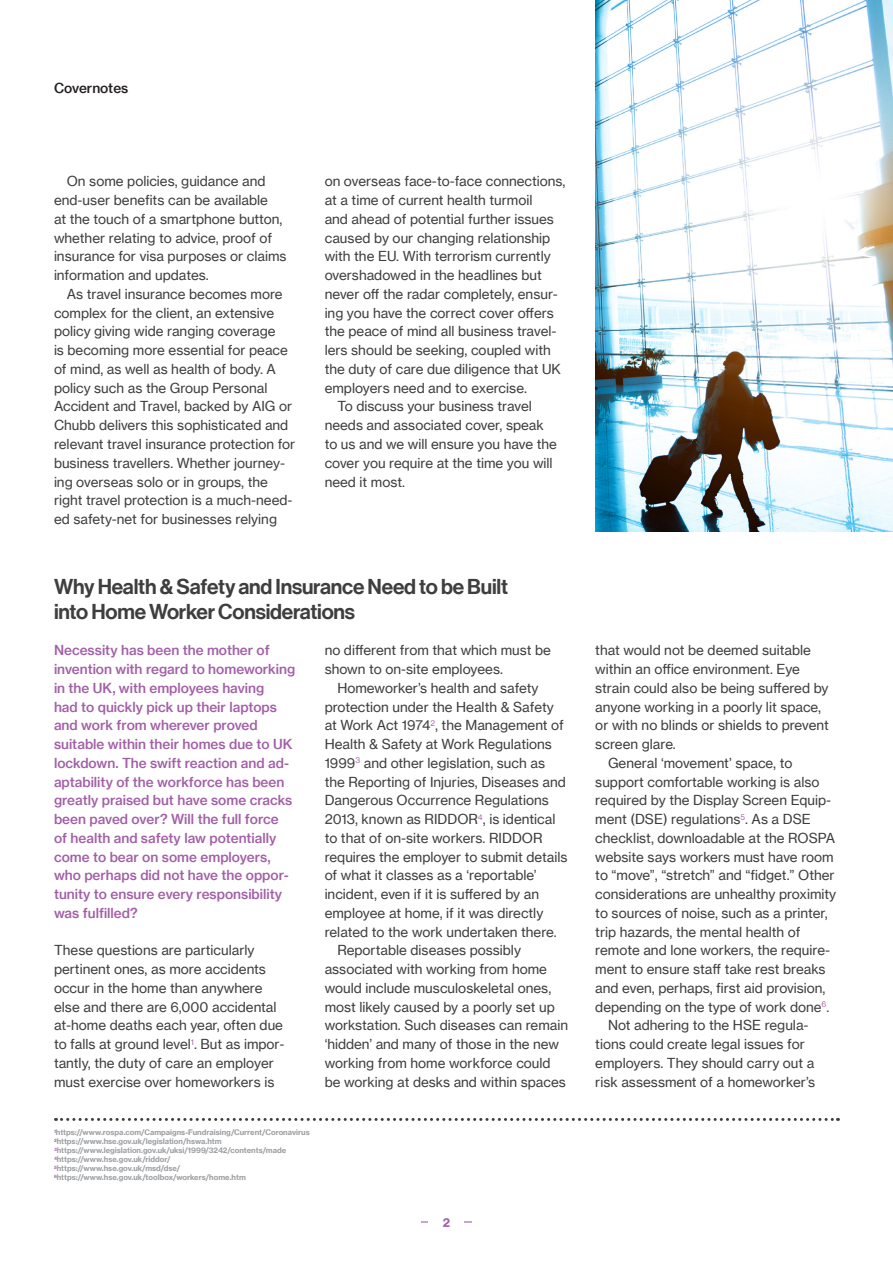
<style>
.page{position:relative;width:893px;height:1263px;background:#fff}
.page>*{position:absolute;margin:0;border:0;box-sizing:border-box;transform-origin:0 0}
.Subtitle{font:21px/25.2px "N Haas Grotesk DS Pro 65 Md";letter-spacing:-.01em;color:#3e3e3f}
.Body{font:13.5px/18.8px "N Haas Grotesk TX Pro 55 Rg";color:#3e3e3f}
.Intro{font:13.5px/18.8px "N Haas Grotesk TX Pro 65 Md";color:#a25fa7}
.t1{font:13.5px "N Haas Grotesk TX Pro 65 Md";color:#231f20}
.t2{font:12px "N Haas Grotesk TX Pro 75 Bd";color:#a25fa7}
.FootNote{font:7.5px "N Haas Grotesk TX Pro 75 Bd";color:#9d9fa2}
</style>
<div class="page">
<hr style="left:421px;top:1221px;width:51px;height:1px;background:#a25fa7">
<div style="left:429px;top:1181px;width:35px;height:82px;background:#fff"></div>
<svg style="left:56px;top:1118px;width:782px;height:3px"></svg>
<img style="left:595px;top:0;width:298px;height:531px">
<p class="t1" style="left:54px;top:79px;width:76px">Covernotes</p>
<p class="Body" style="left:54px;top:172px;width:234px;text-indent:13px">On some policies, guidance and end-user benefits can be available<br>at the touch of a smartphone button, whether relating to advice, proof of insurance for visa purposes or claims information and updates.</p>
<p class="Body" style="left:54px;top:285px;width:243px;text-indent:13px">As travel insurance becomes more complex for the client, an extensive policy giving wide ranging coverage<br>is becoming more essential for peace of mind, as well as health of body. A policy such as the Group Personal Accident and Travel, backed by AIG or Chubb delivers this sophisticated and relevant travel insurance protection for business travellers. Whether journey&shy;ing overseas solo or in groups, the right travel protection is a much-need&shy;ed safety-net for businesses relying</p>
<p class="Body" style="left:325px;top:172px;width:242px">on overseas face-to-face connections, at a time of current health turmoil<br>and ahead of potential further issues caused by our changing relationship with the EU. With terrorism currently overshadowed in the headlines but never off the radar completely, ensur&shy;ing you have the correct cover offers the peace of mind all business travel&shy;lers should be seeking, coupled with the duty of care due diligence that UK employers need and to exercise.</p>
<p class="Body" style="left:325px;top:397px;width:234px;text-indent:13px">To discuss your business travel needs and associated cover, speak to us and we will ensure you have the cover you require at the time you will need it most.</p>
<p class="Subtitle" style="left:54px;top:574px;width:456px">Why Health &amp; Safety and Insurance Need to be Built into Home Worker Considerations</p>
<p class="Intro" style="left:54px;top:641px;width:243px">Necessity has been the mother of invention with regard to homeworking in the UK, with employees having<br>had to quickly pick up their laptops and work from wherever proved suitable within their homes due to UK lockdown. The swift reaction and ad&shy;aptability of the workforce has been greatly praised but have some cracks been paved over? Will the full force of health and safety law potentially come to bear on some employers, who perhaps did not have the oppor&shy;tunity to ensure every responsibility was fulfilled?</p>
<p class="Body" style="left:54px;top:941px;width:232px">These questions are particularly pertinent ones, as more accidents occur in the home than anywhere else and there are 6,000 accidental at-home deaths each year, often due to falls at ground level<sup>1</sup>. But as impor&shy;tantly, the duty of care an employer must exercise over homeworkers is</p>
<p class="Body" style="left:325px;top:641px;width:228px">no different from that which must be shown to on-site employees.</p>
<p class="Body" style="left:325px;top:678px;width:244px;text-indent:13px">Homeworker’s health and safety protection under the Health &amp; Safety at Work Act 1974<sup>2</sup>, the Management of Health &amp; Safety at Work Regulations 1999<sup>3</sup> and other legislation, such as the Reporting of Injuries, Diseases and Dangerous Occurrence Regulations 2013, known as RIDDOR<sup>4</sup>, is identical to that of on-site workers. RIDDOR requires the employer to submit details of what it classes as a ‘reportable’ incident, even if it is suffered by an employee at home, if it was directly related to the work undertaken there.</p>
<p class="Body" style="left:325px;top:941px;width:245px;text-indent:13px">Reportable diseases possibly associated with working from home would include musculoskeletal ones, most likely caused by a poorly set up workstation. Such diseases can remain ‘hidden’ and many of those in the new working from home workforce could be working at desks and within spaces</p>
<p class="FootNote" style="left:54px;top:1128px;width:257px"><sup>1</sup>https://www.rospa.com/Campaigns-Fundraising/Current/Coronavirus</p>
<p class="FootNote" style="left:54px;top:1137px;width:169px"><sup>2</sup>https://www.hse.gov.uk/legislation/hswa.htm</p>
<p class="FootNote" style="left:54px;top:1146px;width:234px"><sup>3</sup>https://www.legislation.gov.uk/uksi/1999/3242/contents/made</p>
<p class="FootNote" style="left:54px;top:1155px;width:118px"><sup>4</sup>https://www.hse.gov.uk/riddor/</p>
<p class="FootNote" style="left:54px;top:1164px;width:128px"><sup>5</sup>https://www.hse.gov.uk/msd/dse/</p>
<p class="FootNote" style="left:54px;top:1173px;width:193px"><sup>6</sup>https://www.hse.gov.uk/toolbox/workers/home.htm</p>
<p class="t2" style="left:443px;top:1215px;width:9px">2</p>
<p class="Body" style="left:595px;top:641px;width:235px">that would not be deemed suitable within an office environment. Eye strain could also be being suffered by anyone working in a poorly lit space, or with no blinds or shields to prevent screen glare.</p>
<p class="Body" style="left:595px;top:753px;width:242px;text-indent:13px">General ‘movement’ space, to support comfortable working is also required by the Display Screen Equip&shy;ment (DSE) regulations<sup>5</sup>. As a DSE checklist, downloadable at the ROSPA website says workers must have room to “move”, “stretch” and “fidget.” Other considerations are unhealthy proximity to sources of noise, such as a printer, trip hazards, the mental health of remote and lone workers, the require&shy;ment to ensure staff take rest breaks and even, perhaps, first aid provision, depending on the type of work done<sup>6</sup>.</p>
<p class="Body" style="left:595px;top:1016px;width:221px;text-indent:13px">Not adhering to the HSE regula&shy;tions could create legal issues for employers. They should carry out a risk assessment of a homeworker’s</p>
</div>
